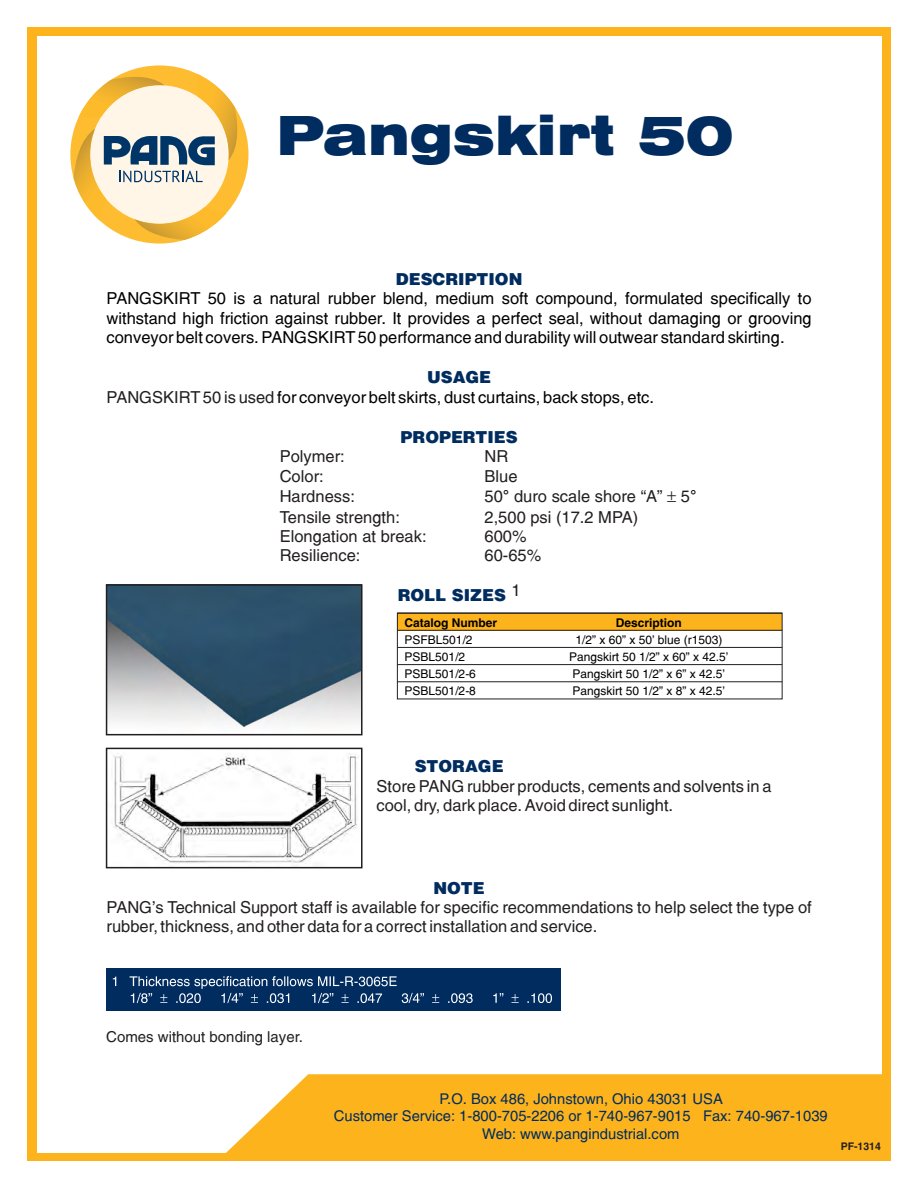
<style>
.page{position:relative;width:918px;height:1188px;background:#fff}
.page>*{position:absolute;margin:0;border:0;box-sizing:border-box;transform-origin:0 0}
.t1{font:900 expanded 54px "Swiss 721 BT";color:#002c5f;scale:.93 1}
.t2{font:16.5px/19.5px "Switzerland";color:#231f20}
.t3{font:16.5px/19.5px "Switzerland";color:#000}
.t4{font:900 16.5px "Switzerland";color:#002c5f}
.t5{font:16.5px "Arial";color:#000}
.t6{font:15px "Switzerland";color:#231f20}
.t7{font:14.7px/17.4px "Switzerland";color:#002c5f;text-align:center}
.t8{font:12px "Switzerland";color:#000}
.t9{font:700 12px "Switzerland";color:#000}
.t10{font:700 10.5px "Switzerland";color:#231f20}
.s1{font-weight:900;color:#002c5f}
.s2{color:#231f20}
.s3{font-family:"Arial";color:#000}
</style>
<div class="page">
<div style="left:27px;top:27px;width:864px;height:1134px;background:#fdb31b"></div>
<div style="left:37px;top:36px;width:844px;height:1116px;background:#fff"></div>
<svg style="left:218px;top:1074px;width:664px;height:79px;background:#fdb82b"></svg>
<div style="left:106px;top:969px;width:455px;height:42px;background:#002c5f"></div>
<svg style="left:113px;top:976px;width:439px;height:27px"></svg>
<img style="left:109px;top:587px;width:251px;height:140px">
<div style="left:106px;top:584px;width:257px;height:151px;border:2px solid #231f20"></div>
<img style="left:113px;top:753px;width:246px;height:110px">
<div style="left:106px;top:748px;width:257px;height:120px;border:2px solid #231f20"></div>
<div style="left:397px;top:613px;width:385px;height:17px;background:#fdb31b"></div>
<hr style="left:397px;top:630px;width:385px;height:1px;background:#231f20">
<hr style="left:397px;top:613px;width:385px;height:1px;background:#231f20">
<hr style="left:397px;top:647px;width:385px;height:1px;background:#231f20">
<hr style="left:397px;top:664px;width:385px;height:1px;background:#231f20">
<hr style="left:397px;top:681px;width:385px;height:1px;background:#231f20">
<svg style="left:70px;top:65px;width:178px;height:179px"></svg>
<p class="t1" style="left:277px;top:114px;width:493px">Pangskirt 50</p>
<p class="t3" style="left:107px;top:271px;width:707px;text-indent:289px"><span class="s1">DESCRIPTION<br></span>PANGSKIRT 50 is a natural rubber blend, medium soft compound, formulated specifically to withstand high friction against rubber. It provides a perfect seal, without damaging or grooving conveyor belt covers. PANGSKIRT 50 performance and durability will outwear standard skirting.</p>
<p class="t3" style="left:107px;top:369px;width:549px;text-indent:321px"><span class="s1">USAGE<br></span><span class="s2">PANGSKIRT 50 is used</span> for conveyor belt skirts, dust curtains, back stops, etc.</p>
<p class="t4" style="left:401px;top:430px;width:119px">PROPERTIES</p>
<p class="t2" style="left:280px;top:448px;width:67px">Polymer:</p>
<p class="t2" style="left:485px;top:448px;width:25px">NR</p>
<p class="t2" style="left:280px;top:467px;width:46px">Color:</p>
<p class="t2" style="left:485px;top:467px;width:35px">Blue</p>
<p class="t2" style="left:280px;top:488px;width:77px">Hardness:</p>
<p class="t2" style="left:485px;top:488px;width:180px">50 duro scale shore “A”</p>
<p class="t5" style="left:503px;top:490px;width:8px">°</p>
<p class="t2" style="left:681px;top:488px;width:17px">5<span class="s3">°</span></p>
<p class="t2" style="left:280px;top:508px;width:122px">Tensile strength:</p>
<p class="t2" style="left:485px;top:508px;width:155px">2,500 psi (17.2 MPA)</p>
<p class="t2" style="left:280px;top:528px;width:148px">Elongation at break:</p>
<p class="t2" style="left:485px;top:528px;width:44px">600%</p>
<p class="t2" style="left:280px;top:547px;width:82px">Resilience:</p>
<p class="t2" style="left:485px;top:547px;width:58px">60-65%</p>
<p class="t4" style="left:398px;top:589px;width:124px">ROLL SIZES <sup>1</sup></p>
<p class="t9" style="left:405px;top:618px;width:94px">Catalog Number</p>
<p class="t9" style="left:616px;top:618px;width:68px">Description</p>
<p class="t8" style="left:405px;top:635px;width:70px">PSFBL501/2</p>
<p class="t8" style="left:575px;top:635px;width:148px">1/2” x 60” x 50’ blue (r1503)</p>
<p class="t8" style="left:405px;top:652px;width:62px">PSBL501/2</p>
<p class="t8" style="left:569px;top:652px;width:161px">Pangskirt 50 1/2” x 60” x 42.5’</p>
<p class="t8" style="left:405px;top:669px;width:73px">PSBL501/2-6</p>
<p class="t8" style="left:573px;top:669px;width:154px">Pangskirt 50 1/2” x 6” x 42.5’</p>
<p class="t8" style="left:405px;top:686px;width:73px">PSBL501/2-8</p>
<p class="t8" style="left:573px;top:686px;width:154px">Pangskirt 50 1/2” x 8” x 42.5’</p>
<p class="t2" style="left:377px;top:758px;width:397px;text-indent:38px"><span class="s1">STORAGE<br></span>Store PANG rubber products, cements and solvents in a cool, dry, dark place. Avoid direct sunlight.</p>
<p class="t2" style="left:107px;top:879px;width:707px;text-indent:327px"><span class="s1">NOTE<br></span>PANG’s Technical Support staff is available for specific recommendations to help select the type of rubber, thickness, and other data for a correct installation and service.</p>
<p class="t6" style="left:106px;top:1031px;width:198px">Comes without bonding layer.</p>
<p class="t7" style="left:334px;top:1091px;width:495px">P.O. Box 486, Johnstown, Ohio 43031 USA<br>Customer Service: 1-800-705-2206 or 1-740-967-9015 Fax: 740-967-1039<br>Web: www.pangindustrial.com</p>
<p class="t10" style="left:841px;top:1142px;width:42px">PF-1314</p>
</div>
